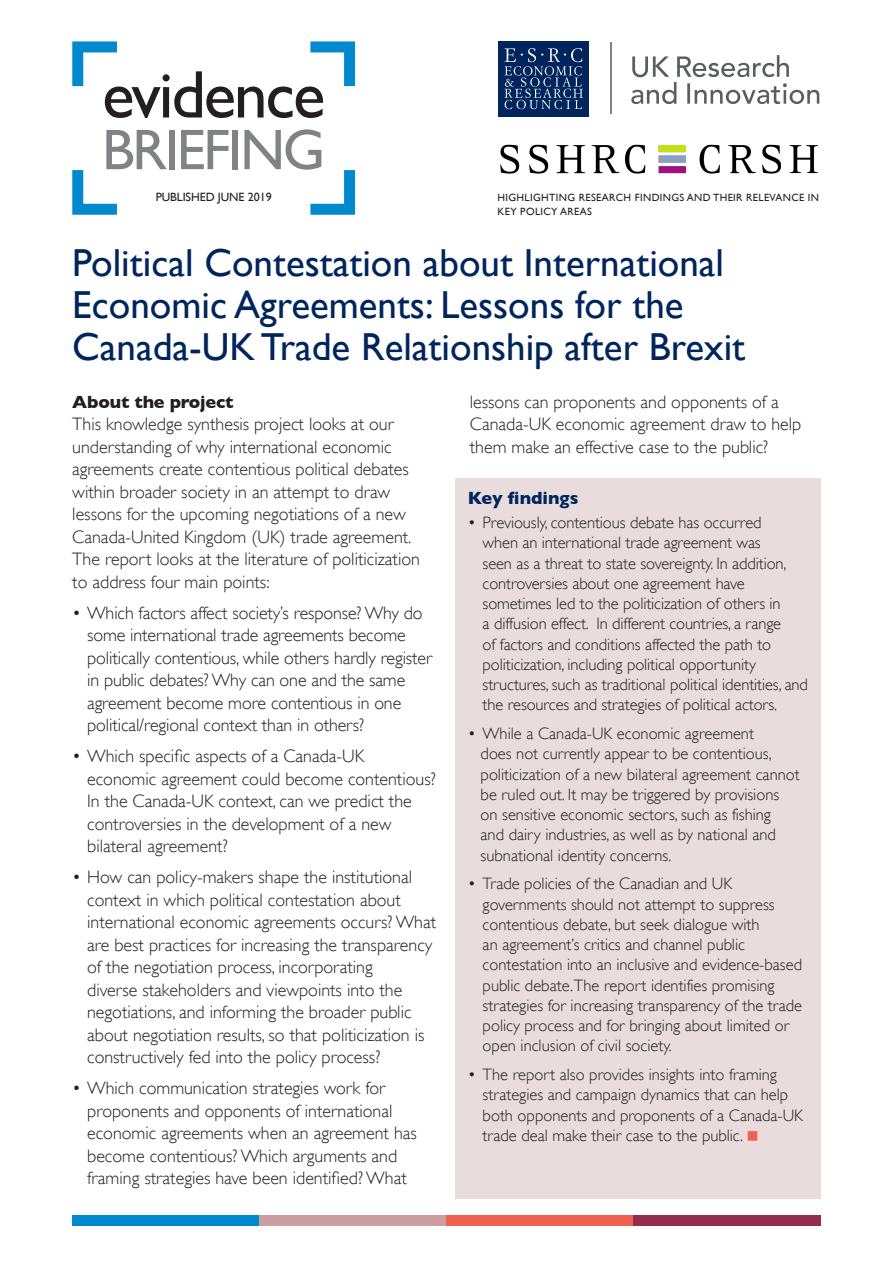
<style>
.page{position:relative;width:893px;height:1263px;background:#fff}
.page>*{position:absolute;margin:0;border:0;box-sizing:border-box;transform-origin:0 0}
.t1{font:67.65px "Gill Sans";letter-spacing:-.035em;color:#231f20}
.t2{font:57.6px "Gill Sans";letter-spacing:-.04em;color:#808285}
.t3{font:39px/42px "Gill Sans";color:#00255d}
.P1{font:300 18px/22.5px "Gill Sans";color:#231f20}
.t4{font:700 18px "Gill Sans";color:#00255d}
.P2{font:300 16.5px/20.2px "Gill Sans";color:#231f20}
.t5{font:12px "Gill Sans";letter-spacing:-.005em;color:#231f20}
.t6{font:10.5px/13.5px "Gill Sans";letter-spacing:.035em;color:#231f20}
.s1{font-weight:700}
.s2{color:#f16152}
</style>
<div class="page">
<div style="left:455px;top:478px;width:366px;height:721px;background:#e8dcdc"></div>
<svg style="left:72px;top:41px;width:45px;height:45px"></svg>
<svg style="left:72px;top:170px;width:45px;height:45px"></svg>
<svg style="left:310px;top:41px;width:45px;height:45px"></svg>
<svg style="left:310px;top:170px;width:45px;height:45px"></svg>
<svg style="left:631px;top:55px;width:188px;height:49px"></svg>
<hr style="left:610px;top:43px;width:1px;height:71px;background:#7e8387">
<div style="left:498px;top:41px;width:90px;height:75px;background:#00255d"></div>
<svg style="left:504px;top:48px;width:79px;height:61px"></svg>
<div style="left:72px;top:1215px;width:187px;height:11px;background:#0089cf"></div>
<div style="left:259px;top:1215px;width:187px;height:11px;background:#cb9fa1"></div>
<div style="left:446px;top:1215px;width:188px;height:11px;background:#f16152"></div>
<div style="left:634px;top:1215px;width:187px;height:11px;background:#942d4e"></div>
<img style="left:500px;top:144px;width:318px;height:30px">
<p class="t1" style="left:102px;top:55px;width:225px">evidence</p>
<p class="t2" style="left:102px;top:116px;width:225px">BRIEFING</p>
<p class="t5" style="left:156px;top:190px;width:117px">PUBLISHED JUNE 2019</p>
<p class="t6" style="left:497px;top:191px;width:323px">HIGHLIGHTING RESEARCH FINDINGS AND THEIR RELEVANCE IN<br>KEY POLICY AREAS</p>
<h3 class="t3" style="left:72px;top:241px;width:674px">Political Contestation about International<br>Economic Agreements: Lessons for the<br>Canada-UK Trade Relationship after Brexit</h3>
<p class="P1" style="left:72px;top:391px;width:349px"><span class="s1">About the project<br></span>This knowledge synthesis project looks at our understanding of why international economic agreements create contentious political debates within broader society in an attempt to draw lessons for the upcoming negotiations of a new Canada-United Kingdom (UK) trade agreement.<br>The report looks at the literature of politicization to address four main points:</p>
<p class="P1" style="left:87px;top:602px;width:346px;text-indent:-15px">• Which factors affect society’s response? Why do some international trade agreements become politically contentious, while others hardly register in public debates? Why can one and the same agreement become more contentious in one political/regional context than in others?</p>
<p class="P1" style="left:87px;top:745px;width:350px;text-indent:-15px">• Which specific aspects of a Canada-UK economic agreement could become contentious?<br>In the Canada-UK context, can we predict the controversies in the development of a new bilateral agreement?</p>
<p class="P1" style="left:87px;top:866px;width:351px;text-indent:-15px">• How can policy-makers shape the institutional context in which political contestation about international economic agreements occurs? What are best practices for increasing the transparency of the negotiation process, incorporating<br>diverse stakeholders and viewpoints into the negotiations, and informing the broader public about negotiation results, so that politicization is constructively fed into the policy process?</p>
<p class="P1" style="left:87px;top:1077px;width:331px;text-indent:-15px">• Which communication strategies work for proponents and opponents of international economic agreements when an agreement has become contentious? Which arguments and framing strategies have been identified? What</p>
<p class="P1" style="left:470px;top:391px;width:333px">lessons can proponents and opponents of a<br>Canada-UK economic agreement draw to help them make an effective case to the public?</p>
<h4 class="t4" style="left:468px;top:487px;width:112px">Key findings</h4>
<p class="P2" style="left:483px;top:512px;width:327px;text-indent:-15px">• Previously, contentious debate has occurred<br>when an international trade agreement was<br>seen as a threat to state sovereignty. In addition, controversies about one agreement have sometimes led to the politicization of others in<br>a diffusion effect. In different countries, a range<br>of factors and conditions affected the path to politicization, including political opportunity structures, such as traditional political identities, and the resources and strategies of political actors.</p>
<p class="P2" style="left:481px;top:723px;width:321px;text-indent:-13px">• While a Canada-UK economic agreement<br>does not currently appear to be contentious, politicization of a new bilateral agreement cannot be ruled out. It may be triggered by provisions on sensitive economic sectors, such as fishing<br>and dairy industries, as well as by national and subnational identity concerns.</p>
<p class="P2" style="left:483px;top:874px;width:321px;text-indent:-15px">• Trade policies of the Canadian and UK governments should not attempt to suppress contentious debate, but seek dialogue with<br>an agreement’s critics and channel public contestation into an inclusive and evidence-based public debate.The report identifies promising strategies for increasing transparency of the trade policy process and for bringing about limited or open inclusion of civil society.</p>
<p class="P2" style="left:483px;top:1064px;width:322px;text-indent:-15px">• The report also provides insights into framing strategies and campaign dynamics that can help both opponents and proponents of a Canada-UK trade deal make their case to the public. <span class="s2">■</span></p>
</div>
